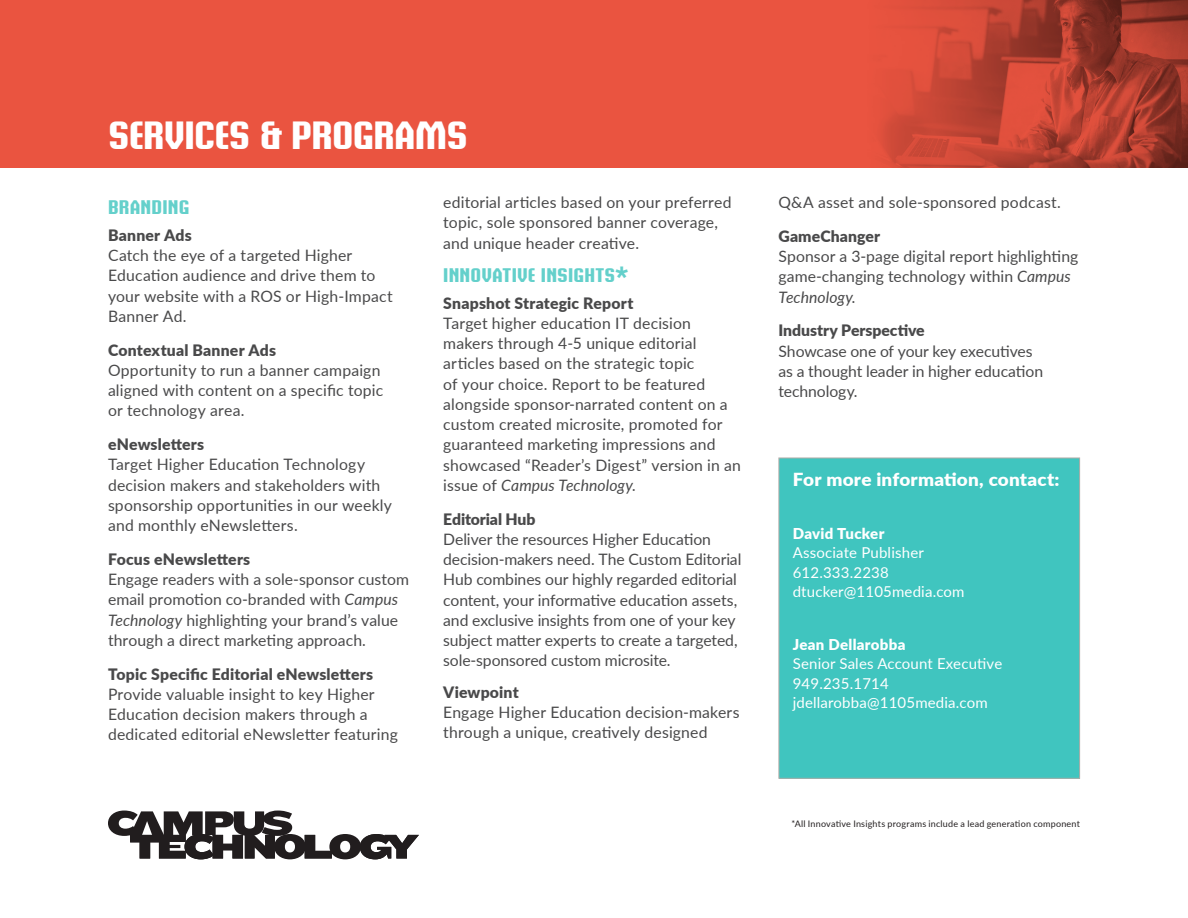
<style>
.page{position:relative;width:1188px;height:918px;background:#fff}
.page>*{position:absolute;margin:0;border:0;box-sizing:border-box;transform-origin:0 0}
.t1{font:700 39px "Briem Akademi Std";letter-spacing:-.02em;color:#fff}
.t2{font:700 19.5px "Briem Akademi Std";letter-spacing:.01em;color:#64d0cb}
.t3{font:900 18px "Lato";letter-spacing:.01em;color:#fff;scale:1.05 1}
.t4{font:15.75px/20.2px "Lato";letter-spacing:.01em;color:#49494a}
.t5{font:900 15.75px "Lato";letter-spacing:.015em;color:#49494a}
.t6{font:15px/19.5px "Lato";letter-spacing:.01em;color:#fff}
.t7{font:900 15px "Lato";letter-spacing:.02em;color:#fff}
.Paragraph_Style_3{font:9px "Lato";letter-spacing:.025em;color:#231f20}
.s1{font-style:italic}
.s2{font-weight:900}
</style>
<div class="page">
<svg style="left:108px;top:811px;width:311px;height:48px"></svg>
<svg style="left:0;top:0;width:1188px;height:167px;background:#dd4f3c"></svg>
<div style="left:779px;top:458px;width:301px;height:320px;background:#40c5bf"></div>
<div style="left:778px;top:458px;width:302px;height:321px;border:1px solid #b0ada8"></div>
<p class="t1" style="left:108px;top:114px;width:361px">SERVICES &amp; PROGRAMS</p>
<p class="t2" style="left:108px;top:196px;width:83px">BRANDING</p>
<p class="t5" style="left:108px;top:223px;width:85px">Banner Ads</p>
<p class="t4" style="left:108px;top:245px;width:286px">Catch the eye of a targeted Higher<br>Education audience and drive them to your website with a ROS or High-Impact<br>Banner Ad.</p>
<p class="t5" style="left:108px;top:338px;width:170px">Contextual Banner Ads</p>
<p class="t4" style="left:108px;top:359px;width:277px">Opportunity to run a banner campaign aligned with content on a specific topic or technology area.</p>
<p class="t5" style="left:108px;top:432px;width:98px">eNewsletters</p>
<p class="t4" style="left:108px;top:454px;width:286px">Target Higher Education Technology decision makers and stakeholders with sponsorship opportunities in our weekly and monthly eNewsletters.</p>
<p class="t5" style="left:108px;top:547px;width:144px">Focus eNewsletters</p>
<p class="t4" style="left:108px;top:569px;width:303px">Engage readers with a sole-sponsor custom email promotion co-branded with <span class="s1">Campus Technology</span> highlighting your brand’s value through a direct marketing approach.</p>
<p class="t5" style="left:108px;top:662px;width:267px">Topic Specific Editorial eNewsletters</p>
<p class="t4" style="left:108px;top:683px;width:291px">Provide valuable insight to key Higher<br>Education decision makers through a dedicated editorial eNewsletter featuring</p>
<p class="t4" style="left:443px;top:192px;width:290px">editorial articles based on your preferred topic, sole sponsored banner coverage, and unique header creative.</p>
<p class="t2" style="left:443px;top:264px;width:186px">INNOVATIVE INSIGHTS*</p>
<p class="t4" style="left:443px;top:292px;width:299px"><span class="s2">Snapshot Strategic Report<br></span>Target higher education IT decision makers through 4-5 unique editorial articles based on the strategic topic<br>of your choice. Report to be featured alongside sponsor-narrated content on a custom created microsite, promoted for guaranteed marketing impressions and showcased “Reader’s Digest” version in an issue of <span class="s1">Campus Technology.</span></p>
<p class="t4" style="left:443px;top:508px;width:300px"><span class="s2">Editorial Hub<br></span>Deliver the resources Higher Education decision-makers need. The Custom Editorial Hub combines our highly regarded editorial content, your informative education assets, and exclusive insights from one of your key subject matter experts to create a targeted, sole-sponsored custom microsite.</p>
<p class="t4" style="left:443px;top:681px;width:298px"><span class="s2">Viewpoint<br></span>Engage Higher Education decision-makers through a unique, creatively designed</p>
<p class="t4" style="left:778px;top:192px;width:284px">Q&amp;A asset and sole-sponsored podcast.</p>
<p class="t4" style="left:778px;top:225px;width:301px"><span class="s2">GameChanger<br></span>Sponsor a 3-page digital report highlighting game-changing technology within <span class="s1">Campus<br>Technology.</span></p>
<p class="t4" style="left:778px;top:320px;width:266px"><span class="s2">Industry Perspective<br></span>Showcase one of your key executives as a thought leader in higher education technology.</p>
<p class="t3" style="left:793px;top:466px;width:256px">For more information, contact:</p>
<p class="t6" style="left:793px;top:523px;width:133px"><span class="s2">David Tucker<br></span>Associate Publisher</p>
<p class="t6" style="left:793px;top:562px;width:98px">612.333.2238</p>
<p class="t6" style="left:793px;top:582px;width:173px">dtucker@1105media.com</p>
<p class="t7" style="left:793px;top:633px;width:114px">Jean Dellarobba</p>
<p class="t6" style="left:793px;top:654px;width:211px">Senior Sales Account Executive</p>
<p class="t6" style="left:793px;top:673px;width:98px">949.235.1714</p>
<p class="t6" style="left:793px;top:693px;width:197px">jdellarobba@1105media.com</p>
<p class="Paragraph_Style_3" style="left:791px;top:817px;width:290px">*All Innovative Insights programs include a lead generation component</p>
</div>
